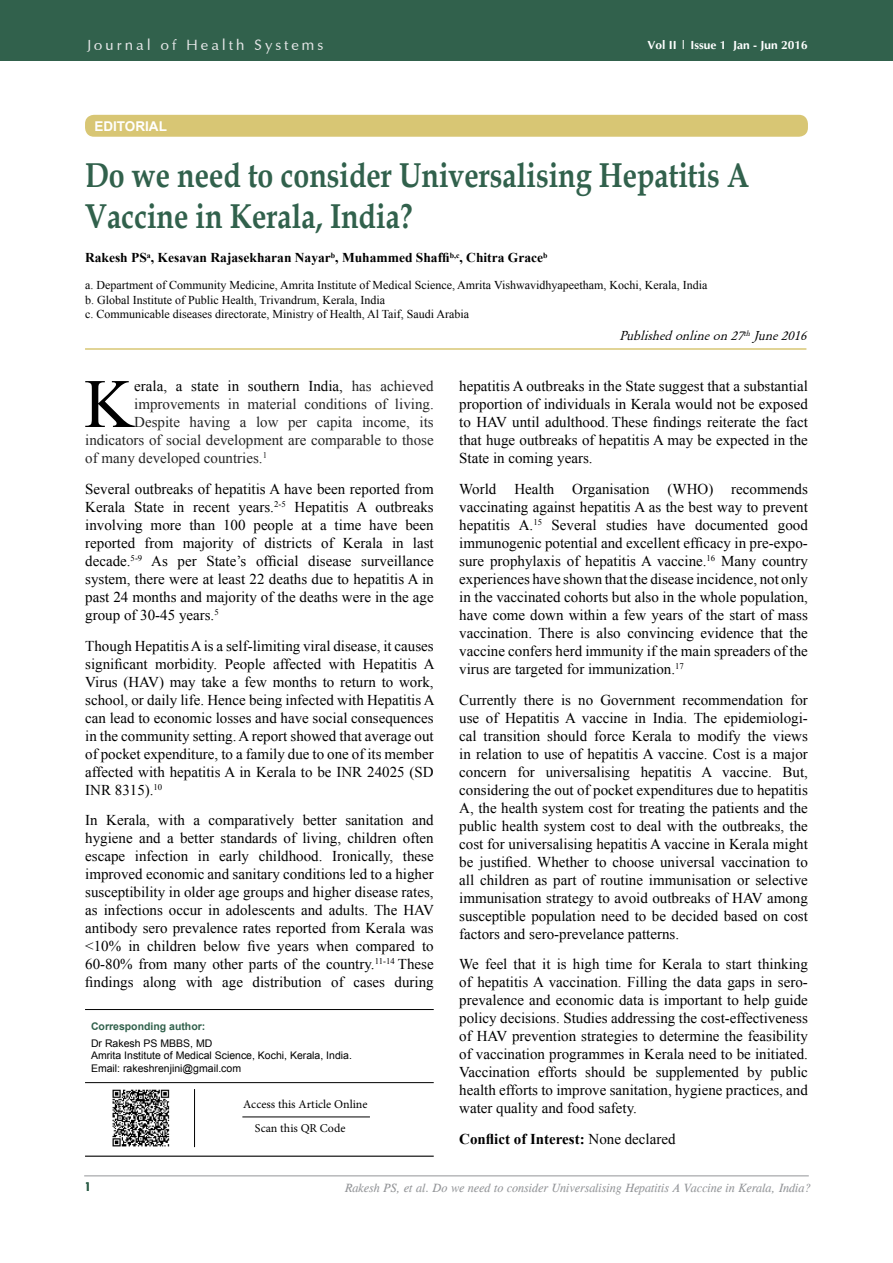
<style>
.page{position:relative;width:893px;height:1263px;background:#fff}
.page>*{position:absolute;margin:0;border:0;box-sizing:border-box;transform-origin:0 0}
.Para_1{font:69.3px "Times New Roman";color:#000}
.Main_Title_01{font:700 34.5px/41.4px "Book Antiqua";color:#31614c;scale:.83 1}
.Para_2{font:15px/18px "Times New Roman";color:#000;text-align:justify}
.Para_1-2{font:15px "Times New Roman";color:#252525}
.Para_1-3{font:15px "Times New Roman";color:#000}
.Para_2-2{font:700 15px "Times New Roman";color:#000}
.t1{font:15px "Optima";letter-spacing:.2em;color:#e6e7e8}
.Main_Title_02{font:700 13.5px "Times New Roman";color:#000}
.t2{font:italic 13.5px "Garamond";color:#000}
.Category{font:700 13.5px "Arial";color:#fff}
.Main_title_03{font:12px "Times New Roman";color:#000}
.t3{font:italic 12px "CG Times";color:#939598}
.t4{font:12px "Minion Pro";color:#000}
.t5{font:700 12px "Ottawa";color:#fff}
.t6{font:700 condensed 12px "Futura BT";color:#31614c}
.t7{font:10.5px/12.6px "Arial";color:#000}
.t8{font:700 10.5px "Arial";color:#31614c}
.s1{color:#252525}
.s2{font-weight:400}
</style>
<div class="page">
<hr style="left:84px;top:1175px;width:725px;height:1px;background:#939598">
<div style="left:0;top:0;width:893px;height:61px;background:#31614c"></div>
<div style="left:85px;top:115px;width:723px;height:22px;background:#d8c674;border-radius:9px"></div>
<hr style="left:85px;top:1155px;width:349px;height:2px;background:#000">
<hr style="left:242px;top:1116px;width:128px;height:1px;background:#000">
<hr style="left:194px;top:1089px;width:1px;height:58px;background:#000">
<hr style="left:85px;top:348px;width:721px;height:2px;background:#d8c674">
<hr style="left:85px;top:1009px;width:349px;height:1px;background:#000">
<hr style="left:85px;top:1082px;width:349px;height:1px;background:#000">
<img style="left:112px;top:1089px;width:58px;height:57px">
<p class="t1" style="left:87px;top:36px;width:237px">Journal of Health Systems</p>
<p class="Category" style="left:94px;top:118px;width:74px">EDITORIAL</p>
<p class="t5" style="left:647px;top:38px;width:162px">Vol II | Issue 1 Jan - Jun 2016</p>
<p class="Main_Title_01" style="left:85px;top:154px;width:802px">Do we need to consider Universalising Hepatitis A<br>Vaccine in Kerala, India?</p>
<p class="Main_Title_02" style="left:85px;top:248px;width:464px">Rakesh PS<sup>a</sup>, Kesavan Rajasekharan Nayar<sup>b</sup>, Muhammed Shaffi<sup>b,c</sup>, Chitra Grace<sup>b</sup></p>
<p class="Main_title_03" style="left:85px;top:277px;width:624px">a. Department of Community Medicine, Amrita Institute of Medical Science, Amrita Vishwavidhyapeetham, Kochi, Kerala, India</p>
<p class="Main_title_03" style="left:85px;top:292px;width:301px">b. Global Institute of Public Health, Trivandrum, Kerala, India</p>
<p class="Main_title_03" style="left:85px;top:306px;width:386px">c. Communicable diseases directorate, Ministry of Health, Al Taif, Saudi Arabia</p>
<p class="t2" style="left:619px;top:329px;width:189px">Published online on 27<sup>th</sup> June 2016</p>
<p class="Para_1" style="left:84px;top:357px;width:52px">K</p>
<p class="Para_1-3" style="left:134px;top:376px;width:301px">erala, a state in southern India, <span class="s1">has achieved</span></p>
<p class="Para_1-2" style="left:134px;top:394px;width:301px">improvements in material conditions of living.</p>
<p class="Para_1-2" style="left:134px;top:412px;width:301px">Despite having a low per capita income, its</p>
<p class="Para_1-2" style="left:85px;top:430px;width:350px">indicators of social development are comparable to those</p>
<p class="Para_1-2" style="left:85px;top:448px;width:183px">of many developed countries.<sup>1</sup></p>
<p class="Para_2" style="left:85px;top:479px;width:350px">Several outbreaks of hepatitis A have been reported from Kerala State in recent years.<sup>2-5</sup> Hepatitis A outbreaks involving more than 100 people at a time have been reported from majority of districts of Kerala in last decade.<sup>5-9</sup> As per State’s official disease surveillance system, there were at least 22 deaths due to hepatitis A in past 24 months and majority of the deaths were in the age group of 30-45 years.<sup>5</sup></p>
<p class="Para_2" style="left:85px;top:636px;width:351px">Though Hepatitis A is a self-limiting viral disease, it causes significant morbidity. People affected with Hepatitis A Virus (HAV) may take a few months to return to work, school, or daily life. Hence being infected with Hepatitis A can lead to economic losses and have social consequences in the community setting. A report showed that average out of pocket expenditure, to a family due to one of its member affected with hepatitis A in Kerala to be INR 24025 (SD INR 8315).<sup>10</sup></p>
<p class="Para_2" style="left:85px;top:811px;width:350px">In Kerala, with a comparatively better sanitation and hygiene and a better standards of living, children often escape infection in early childhood. Ironically, these improved economic and sanitary conditions led to a higher susceptibility in older age groups and higher disease rates, as infections occur in adolescents and adults. The HAV antibody sero prevalence rates reported from Kerala was &lt;10% in children below five years when compared to 60-80% from many other parts of the country.<sup>11-14</sup> These findings along with age distribution of cases during</p>
<p class="t8" style="left:91px;top:1019px;width:116px">Corresponding author:</p>
<p class="t7" style="left:91px;top:1037px;width:262px">Dr Rakesh PS MBBS, MD<br>Amrita Institute of Medical Science, Kochi, Kerala, India.<br>Email: rakeshrenjini@gmail.com</p>
<p class="t4" style="left:243px;top:1096px;width:126px">Access this Article Online</p>
<p class="t4" style="left:255px;top:1120px;width:92px">Scan this QR Code</p>
<p class="Para_2" style="left:459px;top:377px;width:350px">hepatitis A outbreaks in the State suggest that a substantial proportion of individuals in Kerala would not be exposed to HAV until adulthood. These findings reiterate the fact that huge outbreaks of hepatitis A may be expected in the State in coming years.</p>
<p class="Para_2" style="left:459px;top:479px;width:350px">World Health Organisation (WHO) recommends vaccinating against hepatitis A as the best way to prevent hepatitis A.<sup>15</sup> Several studies have documented good immunogenic potential and excellent efficacy in pre-expo&shy;sure prophylaxis of hepatitis A vaccine.<sup>16</sup> Many country experiences have shown that the disease incidence, not only in the vaccinated cohorts but also in the whole population, have come down within a few years of the start of mass vaccination. There is also convincing evidence that the vaccine confers herd immunity if the main spreaders of the virus are targeted for immunization.<sup>17</sup></p>
<p class="Para_2" style="left:459px;top:690px;width:350px">Currently there is no Government recommendation for use of Hepatitis A vaccine in India. The epidemiologi&shy;cal transition should force Kerala to modify the views in relation to use of hepatitis A vaccine. Cost is a major concern for universalising hepatitis A vaccine. But, considering the out of pocket expenditures due to hepatitis A, the health system cost for treating the patients and the public health system cost to deal with the outbreaks, the cost for universalising hepatitis A vaccine in Kerala might be justified. Whether to choose universal vaccination to all children as part of routine immunisation or selective immunisation strategy to avoid outbreaks of HAV among susceptible population need to be decided based on cost factors and sero-prevelance patterns.</p>
<p class="Para_2" style="left:459px;top:955px;width:350px">We feel that it is high time for Kerala to start thinking of hepatitis A vaccination. Filling the data gaps in sero&shy;prevalence and economic data is important to help guide policy decisions. Studies addressing the cost-effectiveness of HAV prevention strategies to determine the feasibility of vaccination programmes in Kerala need to be initiated.<br>Vaccination efforts should be supplemented by public health efforts to improve sanitation, hygiene practices, and water quality and food safety.</p>
<p class="Para_2-2" style="left:459px;top:1129px;width:218px">Conflict of Interest: <span class="s2">None declared</span></p>
<p class="t6" style="left:85px;top:1180px;width:7px">1</p>
<p class="t3" style="left:345px;top:1180px;width:467px">Rakesh PS, et al. Do we need to consider Universalising Hepatitis A Vaccine in Kerala, India?</p>
</div>
